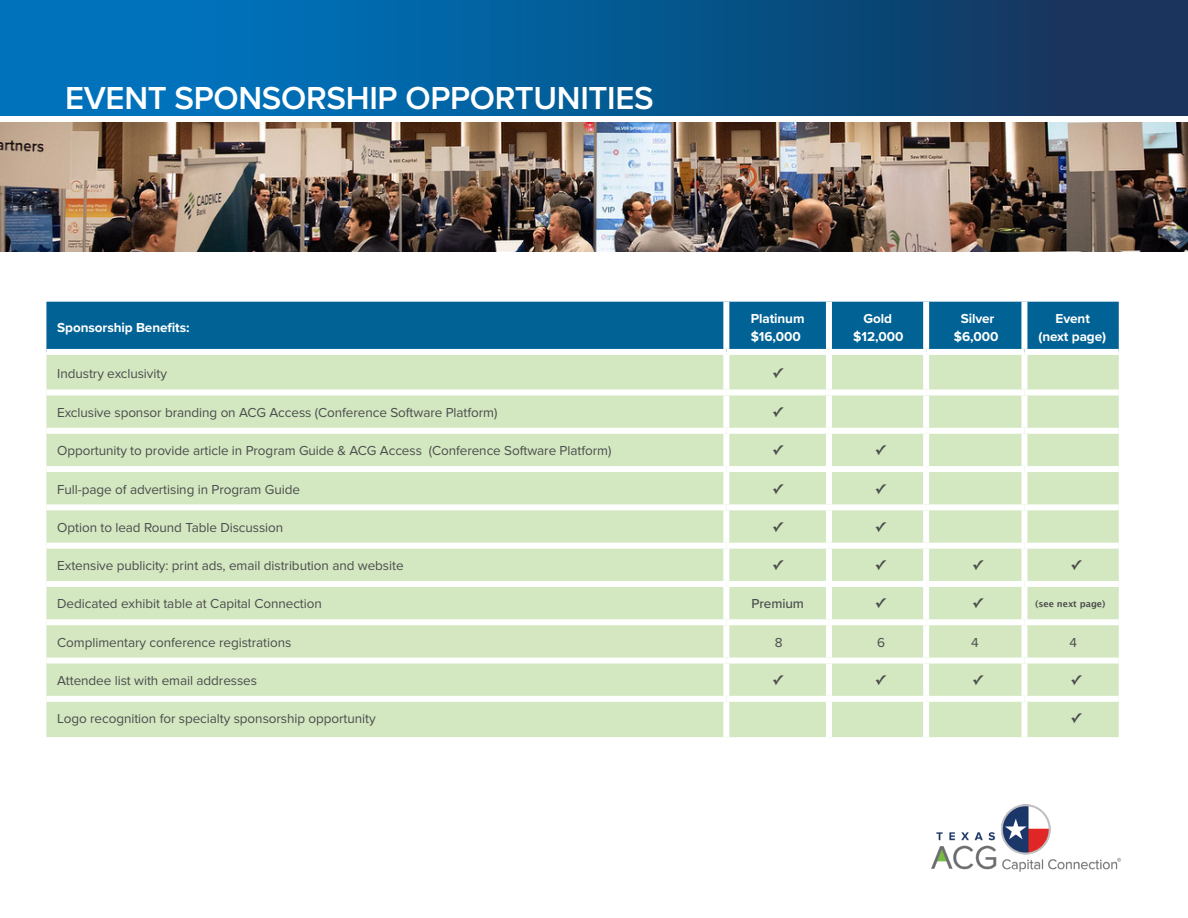
<style>
.page{position:relative;width:1188px;height:918px;background:#fff}
.page>*{position:absolute;margin:0;border:0;box-sizing:border-box;transform-origin:0 0}
.head{font:600 33px "Proxima Nova";letter-spacing:-.01em;color:#fff}
.body{font:13.5px "Proxima Nova";letter-spacing:-.005em;color:#4b4c4d}
.body-2{font:700 13.5px/18px "Proxima Nova";letter-spacing:-.005em;color:#fff;text-align:center}
.body-3{font:700 13.5px "Lucida Grande";color:#4b4c4d}
.body-4{font:500 13.5px "Proxima Nova";letter-spacing:-.005em;color:#4b4c4d}
.body-5{font:700 9px "Lucida Grande";letter-spacing:-.005em;color:#4b4c4d}
</style>
<div class="page">
<div style="left:0;top:0;width:1188px;height:116px;background:linear-gradient(to right,#007dcc,#153258)"></div>
<img style="left:931px;top:804px;width:190px;height:68px">
<div style="left:46px;top:302px;width:1073px;height:47px;background:#006295"></div>
<div style="left:46px;top:355px;width:1073px;height:382px;background:#d3e7c0"></div>
<div style="left:46px;top:625px;width:1073px;height:33px;background:#d4e7c0"></div>
<div style="left:723px;top:302px;width:6px;height:47px;background:#fff"></div>
<div style="left:826px;top:302px;width:6px;height:47px;background:#fff"></div>
<div style="left:923px;top:302px;width:6px;height:47px;background:#fff"></div>
<div style="left:1021px;top:302px;width:6px;height:47px;background:#fff"></div>
<div style="left:723px;top:355px;width:6px;height:34px;background:#fff"></div>
<div style="left:826px;top:355px;width:6px;height:34px;background:#fff"></div>
<div style="left:923px;top:355px;width:6px;height:34px;background:#fff"></div>
<div style="left:1021px;top:355px;width:6px;height:34px;background:#fff"></div>
<div style="left:46px;top:389px;width:680px;height:6px;background:#fff"></div>
<div style="left:726px;top:389px;width:103px;height:6px;background:#fff"></div>
<div style="left:723px;top:395px;width:6px;height:33px;background:#fff"></div>
<div style="left:829px;top:389px;width:97px;height:6px;background:#fff"></div>
<div style="left:826px;top:395px;width:6px;height:33px;background:#fff"></div>
<div style="left:926px;top:389px;width:98px;height:6px;background:#fff"></div>
<div style="left:923px;top:395px;width:6px;height:33px;background:#fff"></div>
<div style="left:1024px;top:389px;width:95px;height:6px;background:#fff"></div>
<div style="left:1021px;top:395px;width:6px;height:33px;background:#fff"></div>
<div style="left:46px;top:428px;width:680px;height:6px;background:#fff"></div>
<div style="left:726px;top:428px;width:103px;height:6px;background:#fff"></div>
<div style="left:723px;top:434px;width:6px;height:32px;background:#fff"></div>
<div style="left:829px;top:428px;width:97px;height:6px;background:#fff"></div>
<div style="left:826px;top:434px;width:6px;height:32px;background:#fff"></div>
<div style="left:926px;top:428px;width:98px;height:6px;background:#fff"></div>
<div style="left:923px;top:434px;width:6px;height:32px;background:#fff"></div>
<div style="left:1024px;top:428px;width:95px;height:6px;background:#fff"></div>
<div style="left:1021px;top:434px;width:6px;height:32px;background:#fff"></div>
<div style="left:46px;top:466px;width:680px;height:6px;background:#fff"></div>
<div style="left:726px;top:466px;width:103px;height:6px;background:#fff"></div>
<div style="left:723px;top:472px;width:6px;height:32px;background:#fff"></div>
<div style="left:829px;top:466px;width:97px;height:6px;background:#fff"></div>
<div style="left:826px;top:472px;width:6px;height:32px;background:#fff"></div>
<div style="left:926px;top:466px;width:98px;height:6px;background:#fff"></div>
<div style="left:923px;top:472px;width:6px;height:32px;background:#fff"></div>
<div style="left:1024px;top:466px;width:95px;height:6px;background:#fff"></div>
<div style="left:1021px;top:472px;width:6px;height:32px;background:#fff"></div>
<div style="left:46px;top:504px;width:680px;height:6px;background:#fff"></div>
<div style="left:726px;top:504px;width:103px;height:6px;background:#fff"></div>
<div style="left:723px;top:510px;width:6px;height:33px;background:#fff"></div>
<div style="left:829px;top:504px;width:97px;height:6px;background:#fff"></div>
<div style="left:826px;top:510px;width:6px;height:33px;background:#fff"></div>
<div style="left:926px;top:504px;width:98px;height:6px;background:#fff"></div>
<div style="left:923px;top:510px;width:6px;height:33px;background:#fff"></div>
<div style="left:1024px;top:504px;width:95px;height:6px;background:#fff"></div>
<div style="left:1021px;top:510px;width:6px;height:33px;background:#fff"></div>
<div style="left:46px;top:543px;width:680px;height:6px;background:#fff"></div>
<div style="left:726px;top:543px;width:103px;height:6px;background:#fff"></div>
<div style="left:723px;top:549px;width:6px;height:32px;background:#fff"></div>
<div style="left:829px;top:543px;width:97px;height:6px;background:#fff"></div>
<div style="left:826px;top:549px;width:6px;height:32px;background:#fff"></div>
<div style="left:926px;top:543px;width:98px;height:6px;background:#fff"></div>
<div style="left:923px;top:549px;width:6px;height:32px;background:#fff"></div>
<div style="left:1024px;top:543px;width:95px;height:6px;background:#fff"></div>
<div style="left:1021px;top:549px;width:6px;height:32px;background:#fff"></div>
<div style="left:46px;top:581px;width:680px;height:6px;background:#fff"></div>
<div style="left:726px;top:581px;width:103px;height:6px;background:#fff"></div>
<div style="left:723px;top:587px;width:6px;height:32px;background:#fff"></div>
<div style="left:829px;top:581px;width:97px;height:6px;background:#fff"></div>
<div style="left:826px;top:587px;width:6px;height:32px;background:#fff"></div>
<div style="left:926px;top:581px;width:98px;height:6px;background:#fff"></div>
<div style="left:923px;top:587px;width:6px;height:32px;background:#fff"></div>
<div style="left:1024px;top:581px;width:95px;height:6px;background:#fff"></div>
<div style="left:1021px;top:587px;width:6px;height:32px;background:#fff"></div>
<div style="left:46px;top:619px;width:680px;height:6px;background:#fff"></div>
<div style="left:726px;top:619px;width:103px;height:6px;background:#fff"></div>
<div style="left:723px;top:625px;width:6px;height:33px;background:#fff"></div>
<div style="left:829px;top:619px;width:97px;height:6px;background:#fff"></div>
<div style="left:826px;top:625px;width:6px;height:33px;background:#fff"></div>
<div style="left:926px;top:619px;width:98px;height:6px;background:#fff"></div>
<div style="left:923px;top:625px;width:6px;height:33px;background:#fff"></div>
<div style="left:1024px;top:619px;width:95px;height:6px;background:#fff"></div>
<div style="left:1021px;top:625px;width:6px;height:33px;background:#fff"></div>
<div style="left:46px;top:658px;width:680px;height:6px;background:#fff"></div>
<div style="left:726px;top:658px;width:103px;height:6px;background:#fff"></div>
<div style="left:723px;top:664px;width:6px;height:32px;background:#fff"></div>
<div style="left:829px;top:658px;width:97px;height:6px;background:#fff"></div>
<div style="left:826px;top:664px;width:6px;height:32px;background:#fff"></div>
<div style="left:926px;top:658px;width:98px;height:6px;background:#fff"></div>
<div style="left:923px;top:664px;width:6px;height:32px;background:#fff"></div>
<div style="left:1024px;top:658px;width:95px;height:6px;background:#fff"></div>
<div style="left:1021px;top:664px;width:6px;height:32px;background:#fff"></div>
<div style="left:46px;top:696px;width:680px;height:6px;background:#fff"></div>
<div style="left:726px;top:696px;width:103px;height:6px;background:#fff"></div>
<div style="left:723px;top:702px;width:6px;height:35px;background:#fff"></div>
<div style="left:829px;top:696px;width:97px;height:6px;background:#fff"></div>
<div style="left:826px;top:702px;width:6px;height:35px;background:#fff"></div>
<div style="left:926px;top:696px;width:98px;height:6px;background:#fff"></div>
<div style="left:923px;top:702px;width:6px;height:35px;background:#fff"></div>
<div style="left:1024px;top:696px;width:95px;height:6px;background:#fff"></div>
<div style="left:1021px;top:702px;width:6px;height:35px;background:#fff"></div>
<img style="left:0;top:123px;width:1188px;height:129px">
<p class="head" style="left:65px;top:73px;width:590px">EVENT SPONSORSHIP OPPORTUNITIES</p>
<p class="body-2" style="left:57px;top:318px;width:134px">Sponsorship Benefits:</p>
<p class="body-2" style="left:751px;top:309px;width:55px;text-align:left">Platinum $16,000</p>
<p class="body-2" style="left:853px;top:309px;width:52px">Gold $12,000</p>
<p class="body-2" style="left:954px;top:309px;width:46px">Silver $6,000</p>
<p class="body-2" style="left:1039px;top:309px;width:69px">Event (next page)</p>
<p class="body" style="left:57px;top:365px;width:111px">Industry exclusivity</p>
<p class="body-3" style="left:772px;top:362px;width:12px">✓</p>
<p class="body" style="left:57px;top:405px;width:442px">Exclusive sponsor branding on ACG Access (Conference Software Platform)</p>
<p class="body-3" style="left:772px;top:401px;width:12px">✓</p>
<p class="body" style="left:57px;top:443px;width:556px">Opportunity to provide article in Program Guide &amp; ACG Access (Conference Software Platform)</p>
<p class="body-3" style="left:772px;top:439px;width:12px">✓</p>
<p class="body-3" style="left:875px;top:439px;width:12px">✓</p>
<p class="body" style="left:57px;top:481px;width:244px">Full-page of advertising in Program Guide</p>
<p class="body-3" style="left:772px;top:478px;width:12px">✓</p>
<p class="body-3" style="left:875px;top:478px;width:12px">✓</p>
<p class="body" style="left:57px;top:520px;width:228px">Option to lead Round Table Discussion</p>
<p class="body-3" style="left:772px;top:516px;width:12px">✓</p>
<p class="body-3" style="left:875px;top:516px;width:12px">✓</p>
<p class="body" style="left:57px;top:558px;width:348px">Extensive publicity: print ads, email distribution and website</p>
<p class="body-3" style="left:772px;top:554px;width:12px">✓</p>
<p class="body-3" style="left:875px;top:554px;width:12px">✓</p>
<p class="body-3" style="left:972px;top:554px;width:12px">✓</p>
<p class="body-3" style="left:1070px;top:554px;width:12px">✓</p>
<p class="body" style="left:57px;top:596px;width:266px">Dedicated exhibit table at Capital Connection</p>
<p class="body-4" style="left:751px;top:594px;width:54px">Premium</p>
<p class="body-3" style="left:875px;top:593px;width:12px">✓</p>
<p class="body-3" style="left:972px;top:593px;width:12px">✓</p>
<p class="body-5" style="left:1035px;top:596px;width:72px">(see next page)</p>
<p class="body" style="left:57px;top:634px;width:236px">Complimentary conference registrations</p>
<p class="body" style="left:775px;top:634px;width:9px">8</p>
<p class="body" style="left:877px;top:634px;width:9px">6</p>
<p class="body" style="left:971px;top:634px;width:9px">4</p>
<p class="body" style="left:1069px;top:634px;width:9px">4</p>
<p class="body" style="left:57px;top:673px;width:201px">Attendee list with email addresses</p>
<p class="body-3" style="left:772px;top:669px;width:12px">✓</p>
<p class="body-3" style="left:875px;top:669px;width:12px">✓</p>
<p class="body-3" style="left:972px;top:669px;width:12px">✓</p>
<p class="body-3" style="left:1070px;top:669px;width:12px">✓</p>
<p class="body" style="left:57px;top:711px;width:320px">Logo recognition for specialty sponsorship opportunity</p>
<p class="body-3" style="left:1070px;top:707px;width:12px">✓</p>
</div>
